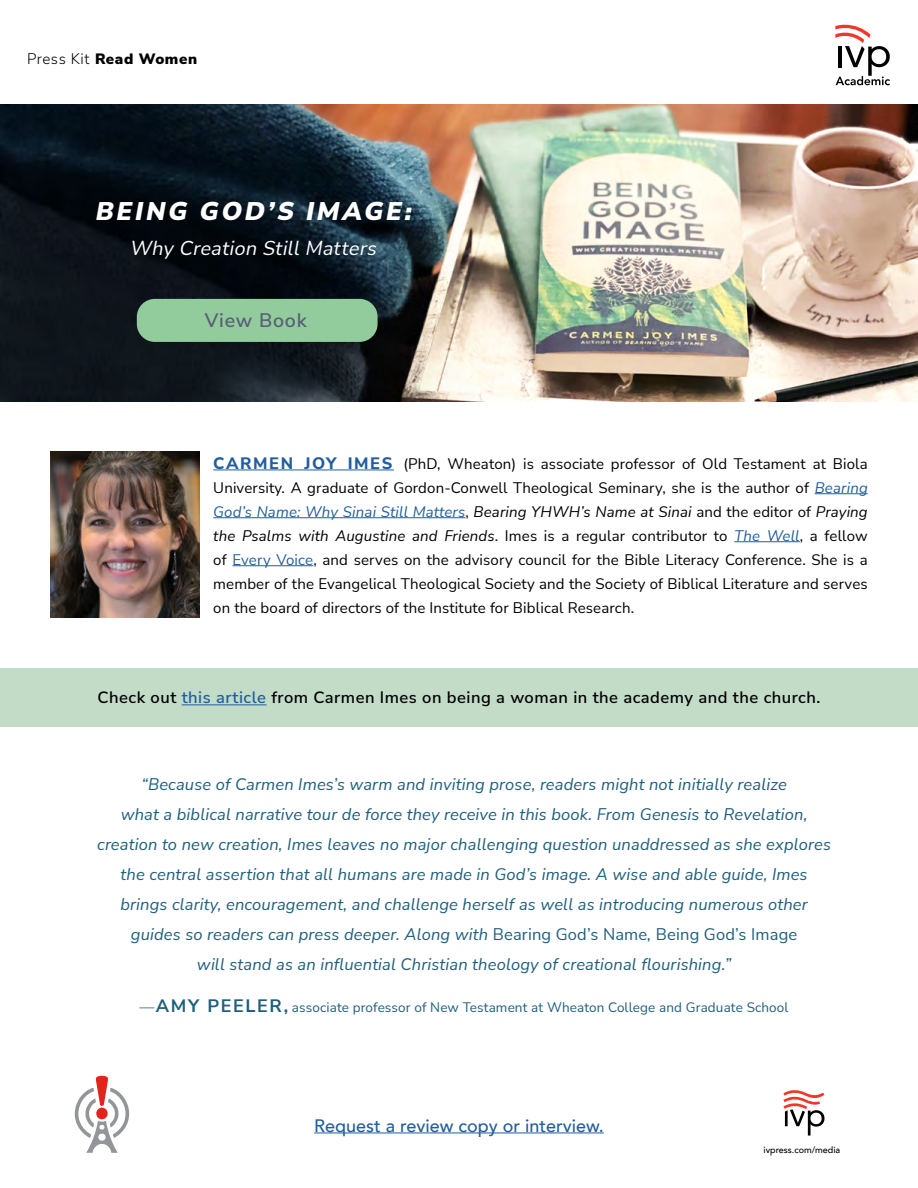
<style>
.page{position:relative;width:918px;height:1188px;background:#fff}
.page>*{position:absolute;margin:0;border:0;box-sizing:border-box;transform-origin:0 0}
.t1{font:italic 900 25.5px "Nunito Sans";color:#fff}
.t2{font:italic 19.8px "Nunito Sans";color:#fff}
.t3{font:600 19.5px "Nunito Sans";letter-spacing:.04em;color:#585f77}
.t4{font:500 18px "Avenir";color:#215e9e}
.t5{font:italic 16.5px/30px "Nunito Sans";letter-spacing:.01em;color:#1e5f7b;text-align:center}
.t6{font:600 16.5px "Nunito Sans";letter-spacing:.03em;color:#000}
.t7{font:15px/24px "Nunito Sans";letter-spacing:.01em;color:#000;text-align:justify}
.t8{font:900 15px "Nunito Sans";letter-spacing:.04em;color:#000}
.t9{font:13.5px "Nunito Sans";letter-spacing:.01em;color:#1e5f7b}
.t10{font:500 9px "Avenir";color:#000101}
.s1{font-weight:300}
.s2{font-weight:800;font-size:16.5px;color:#215e9e}
.s3{font-style:italic;color:#215e9e}
.s4{font-style:italic}
.s5{color:#215e9e}
.s6{font-style:normal}
.s7{font-style:italic;font-size:15px}
.s8{font-weight:700;font-size:18px}
</style>
<div class="page">
<hr style="left:314px;top:1132px;width:290px;height:1px;background:#215e9e">
<img style="left:0;top:104px;width:918px;height:297px">
<svg style="left:783px;top:1090px;width:42px;height:46px"></svg>
<svg style="left:75px;top:1076px;width:54px;height:77px"></svg>
<div style="left:137px;top:299px;width:241px;height:43px;background:#93cc9c;border-radius:18px"></div>
<svg style="left:835px;top:25px;width:55px;height:60px"></svg>
<hr style="left:213px;top:470px;width:181px;height:1px;background:#215e9e">
<hr style="left:815px;top:493px;width:53px;height:1px;background:#215e9e">
<hr style="left:213px;top:517px;width:252px;height:1px;background:#215e9e">
<hr style="left:734px;top:541px;width:66px;height:1px;background:#215e9e">
<hr style="left:232px;top:565px;width:81px;height:1px;background:#215e9e">
<div style="left:0;top:668px;width:918px;height:58px;background:#c3dcc8"></div>
<hr style="left:182px;top:705px;width:85px;height:1px;background:#215e9e">
<img style="left:50px;top:452px;width:150px;height:166px">
<p class="t8" style="left:27px;top:48px;width:172px"><span class="s1">Press Kit</span> Read Women</p>
<h1 class="t1" style="left:95px;top:193px;width:324px">BEING GOD’S IMAGE:</h1>
<p class="t2" style="left:129px;top:234px;width:253px">Why Creation Still Matters</p>
<p class="t3" style="left:205px;top:306px;width:103px">View Book</p>
<p class="t7" style="left:213px;top:451px;width:656px"><span class="s2">CARMEN JOY IMES</span> (PhD, Wheaton) is associate professor of Old Testament at Biola University. A graduate of Gordon-Conwell Theological Seminary, she is the author of <span class="s3">Bearing God’s Name: Why Sinai Still Matters</span>, <span class="s4">Bearing YHWH’s Name at Sinai</span> and the editor of <span class="s4">Praying the Psalms with Augustine and Friends</span>. Imes is a regular contributor to <span class="s3">The Well</span>, a fellow of <span class="s5">Every Voice</span>, and serves on the advisory council for the Bible Literacy Conference. She is a member of the Evangelical Theological Society and the Society of Biblical Literature and serves on the board of directors of the Institute for Biblical Research.</p>
<p class="t6" style="left:98px;top:686px;width:724px">Check out <span class="s5">this article</span> from Carmen Imes on being a woman in the academy and the church.</p>
<p class="t5" style="left:97px;top:769px;width:735px">“Because of Carmen Imes’s warm and inviting prose, readers might not initially realize<br>what a biblical narrative tour de force they receive in this book. From Genesis to Revelation, creation to new creation, Imes leaves no major challenging question unaddressed as she explores the central assertion that all humans are made in God’s image. A wise and able guide, Imes brings clarity, encouragement, and challenge herself as well as introducing numerous other guides so readers can press deeper. Along with <span class="s6">Bearing God’s Name</span>, <span class="s6">Being God’s Image<br></span>will stand as an influential Christian theology of creational flourishing.”</p>
<p class="t9" style="left:140px;top:998px;width:650px"><span class="s7">—</span><span class="s8">AMY PEELER,</span> associate professor of New Testament at Wheaton College and Graduate School</p>
<p class="t4" style="left:314px;top:1110px;width:291px">Request a review copy or interview.</p>
<p class="t10" style="left:764px;top:1142px;width:78px">ivpress.com/media</p>
</div>
